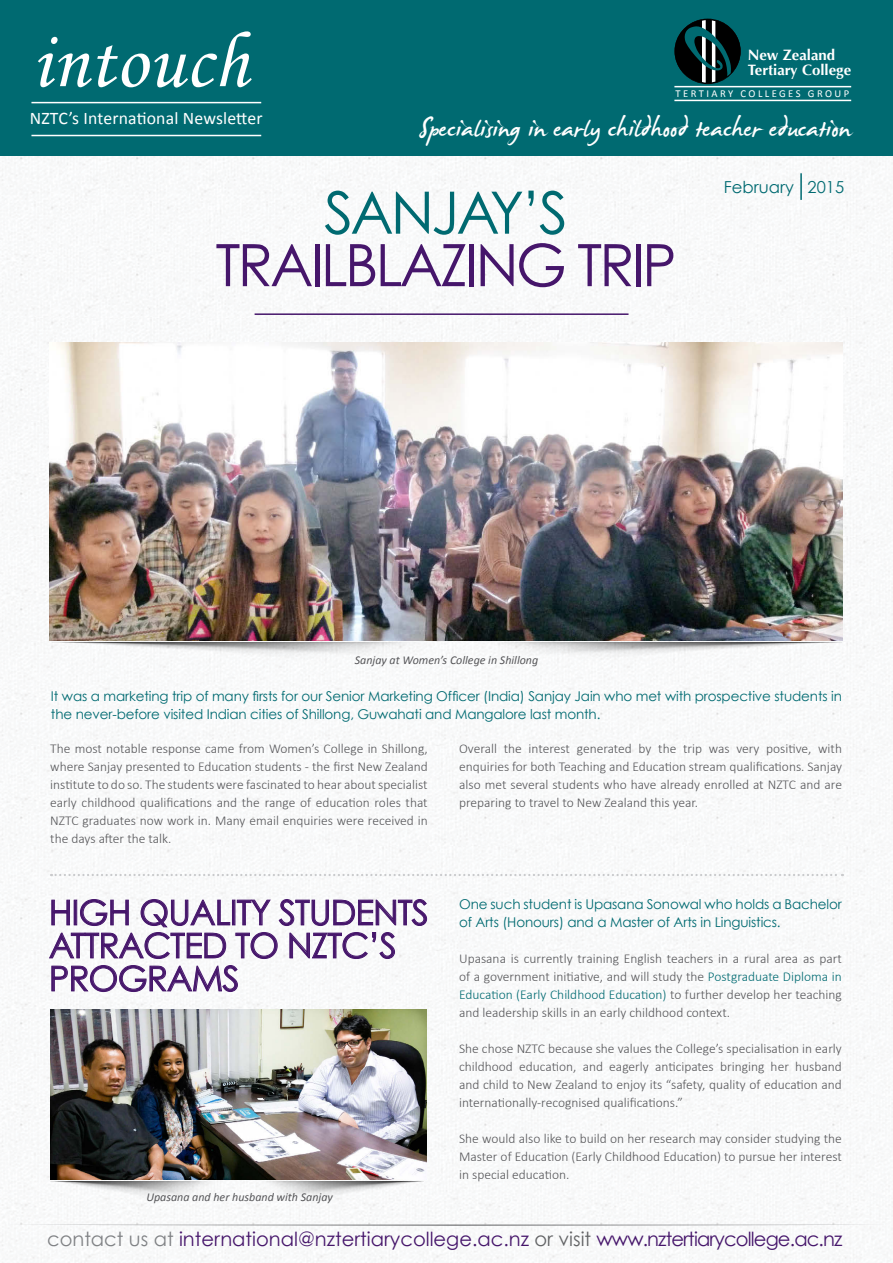
<style>
.page{position:relative;width:893px;height:1263px;background:#fff}
.page>*{position:absolute;margin:0;border:0;box-sizing:border-box;transform-origin:0 0}
.t1{font:79.5px "Monotype Corsiva";letter-spacing:.01em;color:#fff}
.t2{font:58.5px "Century Gothic";letter-spacing:-.05em;color:#46166b}
.t3{font:58.5px "Century Gothic";letter-spacing:-.05em;color:#006a71}
.t4{font:42px "James Fajardo";color:#fff}
.t5{font:34.5px/33px "Century Gothic";letter-spacing:-.025em;color:#46166b}
.t6{font:19.5px "Century Gothic";color:#46166b}
.t7{font:17.7px "Calibri";letter-spacing:.01em;color:#fff}
.t8{font:16.5px "Century Gothic";color:#006a71}
.t9{font:700 15px/14.4px "Optima LT";color:#fff}
.t10{font:300 13.5px/18px "Calibri";color:#565659;text-align:justify}
.t11{font:13.5px/18px "Century Gothic";letter-spacing:-.01em;color:#006a71}
.t12{font:italic 12px "Calibri";color:#565659}
.t13{font:10.65px "Calibri";color:#fff}
.s1{font-style:inherit}
.s2{color:#006a71}
.s3{color:#808285}
.s4{color:#636466}
</style>
<div class="page">
<img style="left:0;top:156px;width:893px;height:162px">
<img style="left:0;top:318px;width:893px;height:105px">
<img style="left:0;top:423px;width:893px;height:219px">
<img style="left:0;top:642px;width:893px;height:104px">
<img style="left:0;top:746px;width:893px;height:101px">
<img style="left:0;top:847px;width:893px;height:105px">
<img style="left:0;top:952px;width:893px;height:101px">
<img style="left:0;top:1053px;width:893px;height:99px">
<img style="left:0;top:1152px;width:893px;height:111px">
<div style="left:0;top:0;width:893px;height:156px;background:#006a71"></div>
<hr style="left:31px;top:102px;width:230px;height:1px;background:#fff">
<hr style="left:31px;top:135px;width:230px;height:1px;background:#fff">
<svg style="left:674px;top:18px;width:67px;height:66px"></svg>
<hr style="left:674px;top:86px;width:177px;height:1px;background:#fff">
<hr style="left:674px;top:100px;width:177px;height:1px;background:#fff">
<hr style="left:800px;top:173px;width:2px;height:27px;background:#006a71">
<svg style="left:8px;top:1224px;width:879px;height:2px;background:#cfcfd0"></svg>
<hr style="left:255px;top:313px;width:373px;height:2px;background:#46166b">
<img style="left:51px;top:642px;width:395px;height:19px">
<img style="left:459px;top:642px;width:383px;height:19px">
<svg style="left:51px;top:874px;width:792px;height:2px"></svg>
<img style="left:51px;top:1010px;width:375px;height:169px">
<img style="left:50px;top:342px;width:792px;height:298px">
<svg style="left:49px;top:899px;width:378px;height:60px"></svg>
<svg style="left:51px;top:965px;width:187px;height:27px"></svg>
<img style="left:51px;top:1181px;width:373px;height:24px">
<h1 class="t1" style="left:32px;top:14px;width:218px">intouch</h1>
<h3 class="t7" style="left:30px;top:107px;width:234px">NZTC’s International Newsletter</h3>
<p class="t9" style="left:748px;top:48px;width:105px">New Zealand<br>Tertiary College</p>
<p class="t13" style="left:676px;top:87px;width:175px">T E R T I A R Y C O L L E G E S G R O U P</p>
<h3 class="t4" style="left:419px;top:107px;width:434px">Specialising in early childhood teacher education</h3>
<p class="t8" style="left:724px;top:177px;width:122px">February 20<span class="s1">1</span>5</p>
<p class="t3" style="left:324px;top:177px;width:245px">SANJAY’S</p>
<p class="t2" style="left:215px;top:229px;width:463px">TRAILBLAZING TRIP</p>
<p class="t12" style="left:355px;top:652px;width:185px">Sanjay at Women’s College in Shillong</p>
<p class="t11" style="left:51px;top:687px;width:792px">It was a marketing trip of many firsts for our Senior Marketing Officer (India) Sanjay Jain who met with prospective students in the never-before visited Indian cities of Shillong, Guwahati and Mangalore last month.</p>
<p class="t10" style="left:50px;top:739px;width:379px">The most notable response came from Women’s College in Shillong, where Sanjay presented to Education students - the first New Zealand institute to do so. The students were fascinated to hear about specialist early childhood qualifications and the range of education roles that NZTC graduates now work in. Many email enquiries were received in the days after the talk.</p>
<p class="t10" style="left:459px;top:739px;width:384px">Overall the interest generated by the trip was very positive, with enquiries for both Teaching and Education stream qualifications. Sanjay also met several students who have already enrolled at NZTC and are preparing to travel to New Zealand this year.</p>
<p class="t5" style="left:49px;top:895px;width:381px">HIGH QUALITY STUDENTS<br>ATTRACTED TO NZTC’S<br>PROGRAMS</p>
<p class="t12" style="left:146px;top:1189px;width:188px">Upasana and her husband with Sanjay</p>
<p class="t11" style="left:459px;top:895px;width:384px">One such student is Upasana Sonowal who holds a Bachelor of Arts (Honours) and a Master of Arts in Linguistics.</p>
<p class="t10" style="left:459px;top:949px;width:384px">Upasana is currently training English teachers in a rural area as part of a government initiative, and will study the <span class="s2">Postgraduate Diploma in Education (Early Childhood Education)</span> to further develop her teaching and leadership skills in an early childhood context.</p>
<p class="t10" style="left:459px;top:1039px;width:384px">She chose NZTC because she values the College’s specialisation in early childhood education, and eagerly anticipates bringing her husband and child to New Zealand to enjoy its “safety, quality of education and internationally-recognised qualifications.”</p>
<p class="t10" style="left:459px;top:1129px;width:384px">She would also like to build on her research may consider studying the Master of Education (Early Childhood Education) to pursue her interest in special education.</p>
<h3 class="t6" style="left:47px;top:1227px;width:797px"><span class="s3">contact us at</span> international@nztertiarycollege.ac.nz <span class="s4">or visit</span> www.nztertiarycollege.ac.nz</h3>
</div>
